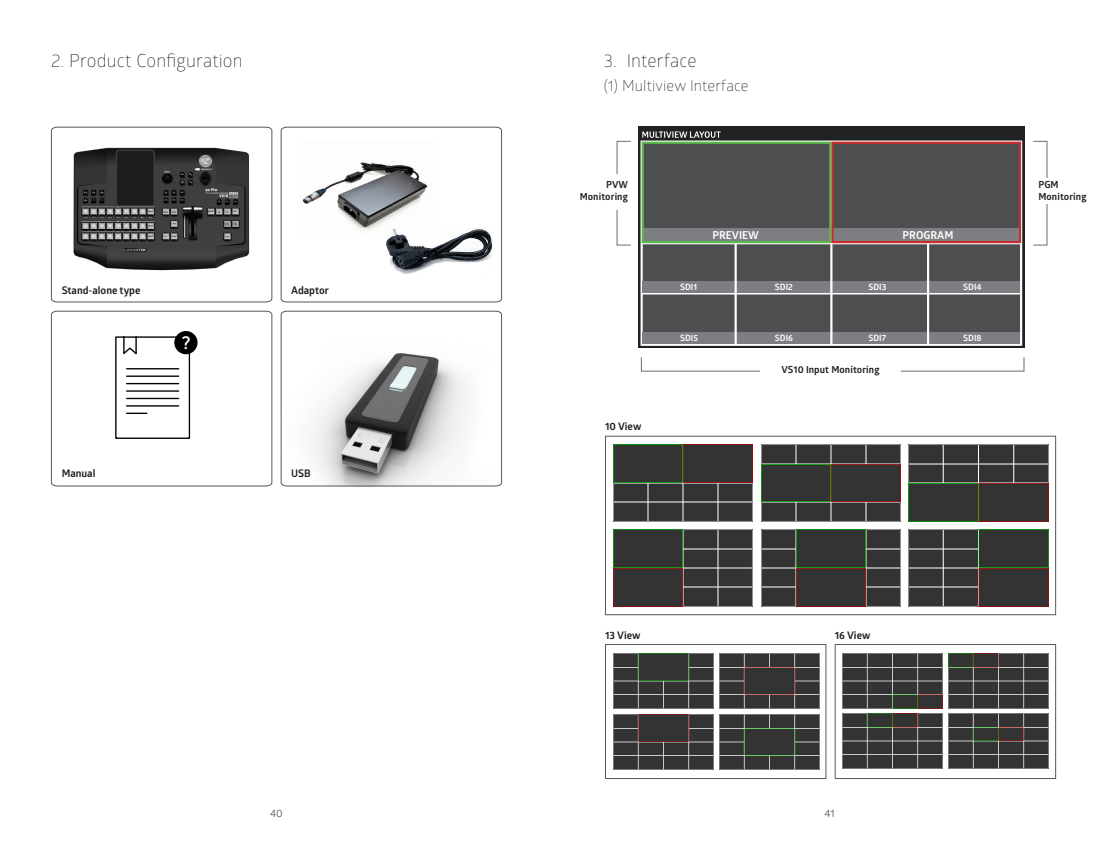
<style>
.page{position:relative;width:1106px;height:851px;background:#fff}
.page>*{position:absolute;margin:0;border:0;box-sizing:border-box;transform-origin:0 0}
.t1{font:300 18px "Glober";letter-spacing:.01em;color:#231f20}
.t2{font:300 15px "Glober";letter-spacing:.01em;color:#231f20}
.t3{font:700 10.95px "Glober";color:#fff}
.t4{font:700 10.5px "Glober";color:#231f20}
.t5{font:10.5px "Glober";color:#231f20}
.t6{font:700 9.75px "Glober";letter-spacing:.01em;color:#231f20}
.t7{font:700 8.7px "Glober";color:#fff}
</style>
<div class="page">
<svg style="left:51px;top:126px;width:222px;height:177px"></svg>
<svg style="left:51px;top:310px;width:222px;height:176px"></svg>
<svg style="left:280px;top:126px;width:222px;height:177px"></svg>
<svg style="left:280px;top:310px;width:222px;height:176px"></svg>
<div style="left:174px;top:331px;width:23px;height:23px;background:#000;border-radius:50%"></div>
<svg style="left:114px;top:335px;width:77px;height:104px"></svg>
<img style="left:298px;top:139px;width:136px;height:95px">
<img style="left:384px;top:224px;width:114px;height:51px">
<img style="left:70px;top:141px;width:184px;height:138px">
<div style="left:605px;top:436px;width:451px;height:179px;border:1px solid #57585a"></div>
<div style="left:605px;top:644px;width:221px;height:134px;border:1px solid #57585a"></div>
<div style="left:834px;top:644px;width:222px;height:134px;border:1px solid #57585a"></div>
<div style="left:638px;top:127px;width:386px;height:221px;background:#202122"></div>
<div style="left:640px;top:140px;width:382px;height:206px;background:#4d4e50;border:2px solid #fff"></div>
<hr style="left:641px;top:242px;width:380px;height:2px;background:#fff">
<hr style="left:641px;top:292px;width:380px;height:2px;background:#fff">
<div style="left:642px;top:281px;width:378px;height:11px;background:#7d7e82"></div>
<div style="left:642px;top:333px;width:378px;height:11px;background:#7d7e82"></div>
<hr style="left:734px;top:243px;width:2px;height:102px;background:#fff">
<hr style="left:927px;top:243px;width:2px;height:102px;background:#fff">
<hr style="left:830px;top:142px;width:2px;height:203px;background:#fff">
<svg style="left:641px;top:131px;width:380px;height:112px"></svg>
<img style="left:613px;top:444px;width:140px;height:77px">
<img style="left:761px;top:444px;width:139px;height:77px">
<img style="left:908px;top:444px;width:140px;height:77px">
<img style="left:908px;top:529px;width:140px;height:77px">
<img style="left:761px;top:529px;width:139px;height:77px">
<img style="left:613px;top:529px;width:140px;height:77px">
<img style="left:613px;top:653px;width:100px;height:55px">
<img style="left:719px;top:653px;width:100px;height:55px">
<img style="left:613px;top:714px;width:100px;height:55px">
<img style="left:719px;top:714px;width:100px;height:55px">
<img style="left:843px;top:653px;width:99px;height:55px">
<img style="left:948px;top:653px;width:100px;height:55px">
<img style="left:843px;top:713px;width:99px;height:55px">
<img style="left:948px;top:713px;width:100px;height:55px">
<p class="t1" style="left:51px;top:48px;width:193px">2. Product Configuration</p>
<p class="t1" style="left:604px;top:48px;width:94px">3. Interface</p>
<p class="t2" style="left:604px;top:75px;width:146px">(1) Multiview Interface</p>
<p class="t4" style="left:62px;top:283px;width:80px">Stand-alone type</p>
<p class="t4" style="left:62px;top:465px;width:35px">Manual</p>
<p class="t4" style="left:291px;top:283px;width:39px">Adaptor</p>
<p class="t4" style="left:291px;top:465px;width:21px">USB</p>
<p class="t6" style="left:606px;top:178px;width:23px">PVW</p>
<p class="t6" style="left:579px;top:189px;width:50px">Monitoring</p>
<p class="t4" style="left:605px;top:419px;width:38px">10 View</p>
<p class="t3" style="left:712px;top:228px;width:48px">PREVIEW</p>
<p class="t7" style="left:680px;top:281px;width:19px">SDI1</p>
<p class="t7" style="left:775px;top:281px;width:20px">SDI2</p>
<p class="t3" style="left:902px;top:228px;width:53px">PROGRAM</p>
<p class="t7" style="left:868px;top:281px;width:19px">SDI3</p>
<p class="t7" style="left:963px;top:281px;width:20px">SDI4</p>
<p class="t7" style="left:680px;top:332px;width:19px">SDI5</p>
<p class="t7" style="left:775px;top:332px;width:20px">SDI6</p>
<p class="t7" style="left:868px;top:332px;width:19px">SDI7</p>
<p class="t6" style="left:781px;top:362px;width:100px">VS10 Input Monitoring</p>
<p class="t7" style="left:963px;top:332px;width:20px">SDI8</p>
<p class="t6" style="left:1038px;top:178px;width:22px">PGM</p>
<p class="t6" style="left:1038px;top:189px;width:50px">Monitoring</p>
<p class="t4" style="left:605px;top:627px;width:37px">13 View</p>
<p class="t4" style="left:834px;top:627px;width:37px">16 View</p>
<p class="t5" style="left:270px;top:806px;width:14px">40</p>
<p class="t5" style="left:824px;top:806px;width:11px">41</p>
</div>
